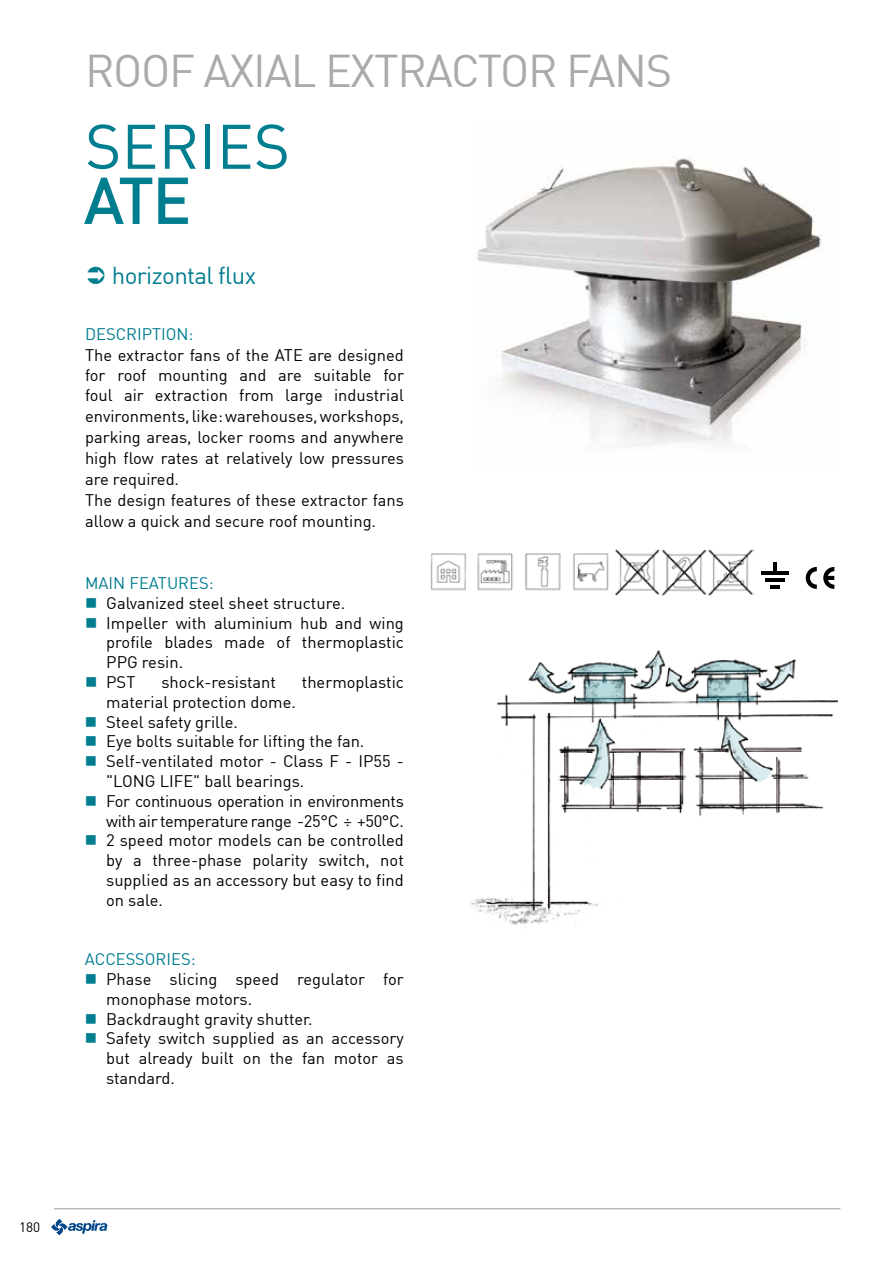
<style>
.page{position:relative;width:893px;height:1263px;background:#fff}
.page>*{position:absolute;margin:0;border:0;box-sizing:border-box;transform-origin:0 0}
.t1{font:61.8px/54px "DIN";color:#007d8f}
.t2{font:45px "DIN";letter-spacing:-.03em;color:#a9aaac}
.t3{font:24px "DIN";letter-spacing:-.025em;color:#007d8f}
.t4{font:16.5px/19.8px "DIN";color:#000}
.t5{font:16.5px "DIN";color:#007d8f}
.t6{font:13.5px "DIN";color:#000}
</style>
<div class="page">
<hr style="left:54px;top:1208px;width:786px;height:1px;background:#9c9e9f">
<svg style="left:51px;top:1219px;width:56px;height:16px"></svg>
<img style="left:471px;top:650px;width:367px;height:278px">
<img style="left:430px;top:549px;width:324px;height:46px">
<hr style="left:762px;top:571px;width:27px;height:4px;background:#000">
<hr style="left:766px;top:579px;width:19px;height:3px;background:#000">
<svg style="left:771px;top:586px;width:9px;height:3px"></svg>
<svg style="left:774px;top:562px;width:3px;height:9px"></svg>
<svg style="left:806px;top:567px;width:11px;height:22px"></svg>
<svg style="left:823px;top:567px;width:11px;height:22px"></svg>
<svg style="left:84px;top:177px;width:104px;height:47px"></svg>
<img style="left:477px;top:158px;width:345px;height:288px">
<h2 class="t2" style="left:85px;top:43px;width:589px">ROOF AXIAL EXTRACTOR FANS</h2>
<h1 class="t1" style="left:85px;top:118px;width:207px">SERIES<br>ATE</h1>
<h3 class="t3" style="left:112px;top:260px;width:146px">horizontal flux</h3>
<p class="t5" style="left:85px;top:324px;width:110px">DESCRIPTION:</p>
<p class="t4" style="left:85px;top:345px;width:320px;line-height:20.7px">The extractor fans of the ATE are designed for roof mounting and are suitable for foul air extraction from large industrial environments, like: warehouses, workshops, parking areas, locker rooms and anywhere high flow rates at relatively low pressures are required.<br>The design features of these extractor fans allow a quick and secure roof mounting.</p>
<p class="t5" style="left:85px;top:573px;width:130px">MAIN FEATURES:</p>
<p class="t4" style="left:106px;top:592px;width:299px">Galvanized steel sheet structure.<br>Impeller with aluminium hub and wing profile blades made of thermoplastic<br>PPG resin.<br>PST</p>
<p class="t4" style="left:161px;top:672px;width:116px">shock-resistant</p>
<p class="t4" style="left:302px;top:672px;width:104px">thermoplastic</p>
<p class="t4" style="left:106px;top:691px;width:299px">material protection dome.<br>Steel safety grille.<br>Eye bolts suitable for lifting the fan.<br>Self-ventilated motor - Class F - IP55 - "LONG LIFE" ball bearings.<br>For continuous operation in environments with air temperature range -25°C ÷ +50°C.<br>2 speed motor models can be controlled by a three-phase polarity switch, not supplied as an accessory but easy to find on sale.</p>
<p class="t5" style="left:85px;top:949px;width:112px">ACCESSORIES:</p>
<p class="t4" style="left:106px;top:969px;width:299px">Phase slicing speed regulator for monophase motors.<br>Backdraught gravity shutter.<br>Safety switch supplied as an accessory but already built on the fan motor as standard.</p>
<p class="t6" style="left:19px;top:1219px;width:23px">180</p>
</div>
